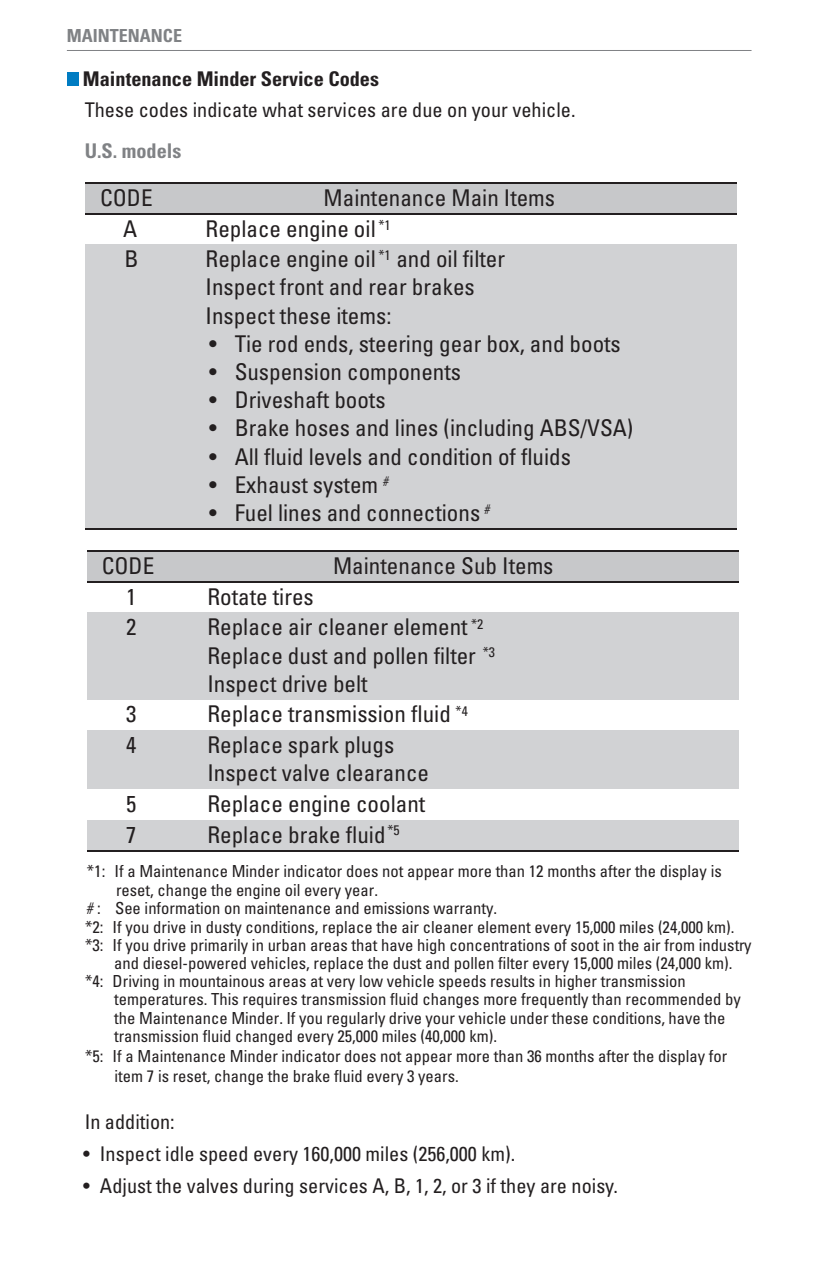
<style>
.page{position:relative;width:831px;height:1276px;background:#fff}
.page>*{position:absolute;margin:0;border:0;box-sizing:border-box;transform-origin:0 0}
.t1{font:condensed 22.95px/28.1px "Univers LT Std";color:#231f20}
.Paragraph_Text_inden{font:condensed 20.25px "Univers LT Std";color:#231f20}
.Sub_section_2_Header{font:700 condensed 20.25px "Univers LT Std";color:#231f20}
.Sub_section_3_Header{font:700 condensed 20.25px "Univers LT Std";color:#808285}
.t2{font:700 condensed 18px "Univers LT Std";color:#808285}
.t3{font:condensed 16.65px/20px "Univers LT Std";color:#231f20}
</style>
<div class="page">
<hr style="left:67px;top:50px;width:684px;height:1px;background:#808285">
<div style="left:67px;top:72px;width:11px;height:14px;background:#007cc2"></div>
<div style="left:85px;top:183px;width:91px;height:31px;background:#c7c8ca"></div>
<div style="left:176px;top:183px;width:560px;height:31px;background:#c7c8ca"></div>
<div style="left:85px;top:244px;width:91px;height:285px;background:#d1d2d4"></div>
<div style="left:176px;top:244px;width:560px;height:285px;background:#d1d2d4"></div>
<hr style="left:85px;top:182px;width:651px;height:1px;background:#231f20">
<hr style="left:85px;top:213px;width:651px;height:1px;background:#231f20">
<hr style="left:85px;top:528px;width:651px;height:1px;background:#231f20">
<div style="left:87px;top:551px;width:91px;height:31px;background:#c7c8ca"></div>
<div style="left:178px;top:551px;width:560px;height:31px;background:#c7c8ca"></div>
<div style="left:87px;top:612px;width:91px;height:88px;background:#d1d2d4"></div>
<div style="left:178px;top:612px;width:560px;height:88px;background:#d1d2d4"></div>
<div style="left:87px;top:730px;width:91px;height:59px;background:#d1d2d4"></div>
<div style="left:178px;top:730px;width:560px;height:59px;background:#d1d2d4"></div>
<div style="left:87px;top:820px;width:91px;height:31px;background:#d1d2d4"></div>
<div style="left:178px;top:820px;width:560px;height:31px;background:#d1d2d4"></div>
<hr style="left:87px;top:550px;width:651px;height:2px;background:#231f20">
<hr style="left:87px;top:581px;width:651px;height:1px;background:#231f20">
<hr style="left:87px;top:850px;width:651px;height:1px;background:#231f20">
<p class="t2" style="left:67px;top:25px;width:26px">Maintenance</p>
<p class="Sub_section_2_Header" style="left:83px;top:66px;width:297px">Maintenance Minder Service Codes</p>
<p class="Paragraph_Text_inden" style="left:85px;top:97px;width:492px">These codes indicate what services are due on your vehicle.</p>
<p class="Sub_section_3_Header" style="left:85px;top:138px;width:98px">U.S. models</p>
<p class="t1" style="left:100px;top:183px;width:54px">CODE</p>
<p class="t1" style="left:323px;top:183px;width:233px">Maintenance Main Items</p>
<p class="t1" style="left:123px;top:214px;width:16px">A</p>
<p class="t1" style="left:205px;top:214px;width:187px">Replace engine oil <sup>*1</sup></p>
<p class="t1" style="left:124px;top:245px;width:16px">B</p>
<p class="t1" style="left:205px;top:245px;width:301px">Replace engine oil <sup>*1</sup> and oil filter<br>Inspect front and rear brakes<br>Inspect these items:</p>
<p class="t1" style="left:209px;top:329px;width:413px">• Tie rod ends, steering gear box, and boots</p>
<p class="t1" style="left:209px;top:357px;width:253px">• Suspension components</p>
<p class="t1" style="left:209px;top:386px;width:178px">• Driveshaft boots</p>
<p class="t1" style="left:209px;top:414px;width:425px">• Brake hoses and lines (including ABS/VSA)</p>
<p class="t1" style="left:209px;top:442px;width:363px">• All fluid levels and condition of fluids</p>
<p class="t1" style="left:209px;top:470px;width:181px">• Exhaust system <sup>#</sup></p>
<p class="t1" style="left:209px;top:498px;width:282px">• Fuel lines and connections <sup>#</sup></p>
<p class="t1" style="left:102px;top:551px;width:54px">CODE</p>
<p class="t1" style="left:333px;top:551px;width:222px">Maintenance Sub Items</p>
<p class="t1" style="left:126px;top:582px;width:12px">1</p>
<p class="t1" style="left:207px;top:582px;width:108px">Rotate tires</p>
<p class="t1" style="left:126px;top:613px;width:12px">2</p>
<p class="t1" style="left:207px;top:613px;width:289px">Replace air cleaner element <sup>*2<br></sup>Replace dust and pollen filter <sup>*3<br></sup>Inspect drive belt</p>
<p class="t1" style="left:126px;top:700px;width:12px">3</p>
<p class="t1" style="left:207px;top:700px;width:262px">Replace transmission fluid <sup>*4</sup></p>
<p class="t1" style="left:126px;top:731px;width:12px">4</p>
<p class="t1" style="left:207px;top:730px;width:223px">Replace spark plugs<br>Inspect valve clearance</p>
<p class="t1" style="left:126px;top:790px;width:12px">5</p>
<p class="t1" style="left:207px;top:790px;width:219px">Replace engine coolant</p>
<p class="t1" style="left:126px;top:820px;width:12px">7</p>
<p class="t1" style="left:207px;top:820px;width:194px">Replace brake fluid<sup>*5</sup></p>
<p class="t3" style="left:87px;top:861px;width:636px">*1: If a Maintenance Minder indicator does not appear more than 12 months after the display is</p>
<p class="t3" style="left:116px;top:879px;width:263px">reset, change the engine oil every year.</p>
<p class="t3" style="left:87px;top:898px;width:411px"># : See information on maintenance and emissions warranty.</p>
<p class="t3" style="left:85px;top:916px;width:650px">*2: If you drive in dusty conditions, replace the air cleaner element every 15,000 miles (24,000 km).</p>
<p class="t3" style="left:85px;top:935px;width:667px">*3: If you drive primarily in urban areas that have high concentrations of soot in the air from industry</p>
<p class="t3" style="left:114px;top:953px;width:619px">and diesel-powered vehicles, replace the dust and pollen filter every 15,000 miles (24,000 km).</p>
<p class="t3" style="left:85px;top:970px;width:602px">*4: Driving in mountainous areas at very low vehicle speeds results in higher transmission</p>
<p class="t3" style="left:114px;top:989px;width:628px">temperatures. This requires transmission fluid changes more frequently than recommended by</p>
<p class="t3" style="left:114px;top:1007px;width:612px">the Maintenance Minder. If you regularly drive your vehicle under these conditions, have the</p>
<p class="t3" style="left:114px;top:1026px;width:384px">transmission fluid changed every 25,000 miles (40,000 km).</p>
<p class="t3" style="left:115px;top:1045px;width:614px;text-indent:-29px">*5: If a Maintenance Minder indicator does not appear more than 36 months after the display for item 7 is reset, change the brake fluid every 3 years.</p>
<p class="Paragraph_Text_inden" style="left:85px;top:1108px;width:91px">In addition:</p>
<p class="Paragraph_Text_inden" style="left:83px;top:1141px;width:433px">• Inspect idle speed every 160,000 miles (256,000 km).</p>
<p class="Paragraph_Text_inden" style="left:83px;top:1172px;width:536px">• Adjust the valves during services A, B, 1, 2, or 3 if they are noisy.</p>
</div>
